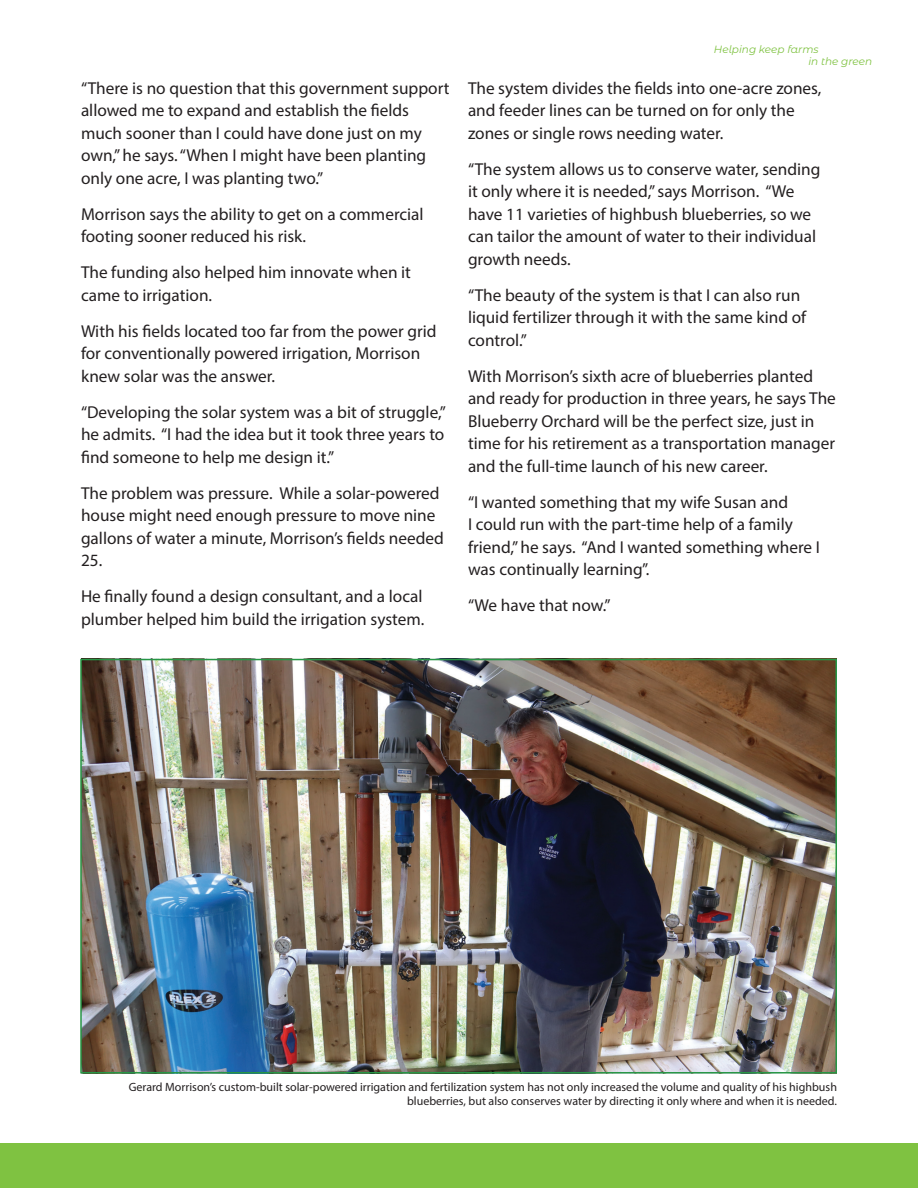
<style>
.page{position:relative;width:918px;height:1188px;background:#fff}
.page>*{position:absolute;margin:0;border:0;box-sizing:border-box;transform-origin:0 0}
.t1{font:17.25px/22.5px "Myriad Pro";color:#231f20}
.t2{font:12px/13.5px "Myriad Pro";color:#231f20;text-align:right}
.t3{font:italic 10.5px/11.9px "Montserrat Alternates";color:#7fc241}
</style>
<div class="page">
<div style="left:0;top:1144px;width:918px;height:44px;background:#7fc241"></div>
<img style="left:83px;top:662px;width:751px;height:409px">
<div style="left:80px;top:659px;width:757px;height:415px;border:2px solid #279645"></div>
<p class="t1" style="left:81px;top:77px;width:370px">“There is no question that this government support allowed me to expand and establish the fields much sooner than I could have done just on my own,” he says. “When I might have been planting only one acre, I was planting two.”</p>
<p class="t1" style="left:81px;top:203px;width:344px">Morrison says the ability to get on a commercial footing sooner reduced his risk.</p>
<p class="t1" style="left:81px;top:261px;width:332px">The funding also helped him innovate when it came to irrigation.</p>
<p class="t1" style="left:81px;top:320px;width:357px">With his fields located too far from the power grid for conventionally powered irrigation, Morrison knew solar was the answer.</p>
<p class="t1" style="left:81px;top:401px;width:366px;text-align:justify">“Developing the solar system was a bit of struggle,” he admits. “I had the idea but it took three years to find someone to help me design it.”</p>
<p class="t1" style="left:81px;top:482px;width:364px">The problem was pressure. While a solar-powered house might need enough pressure to move nine gallons of water a minute, Morrison’s fields needed 25.</p>
<p class="t1" style="left:81px;top:585px;width:345px">He finally found a design consultant, and a local plumber helped him build the irrigation system.</p>
<p class="t3" style="left:808px;top:43px;width:65px;text-indent:-94px">Helping keep farms<br>in the green</p>
<p class="t1" style="left:468px;top:77px;width:355px">The system divides the fields into one-acre zones, and feeder lines can be turned on for only the zones or single rows needing water.</p>
<p class="t1" style="left:468px;top:158px;width:354px">“The system allows us to conserve water, sending it only where it is needed,” says Morrison. “We have 11 varieties of highbush blueberries, so we can tailor the amount of water to their individual growth needs.</p>
<p class="t1" style="left:468px;top:284px;width:340px">“The beauty of the system is that I can also run liquid fertilizer through it with the same kind of control.”</p>
<p class="t1" style="left:468px;top:365px;width:369px">With Morrison’s sixth acre of blueberries planted and ready for production in three years, he says The Blueberry Orchard will be the perfect size, just in time for his retirement as a transportation manager and the full-time launch of his new career.</p>
<p class="t1" style="left:468px;top:490px;width:354px">“I wanted something that my wife Susan and<br>I could run with the part-time help of a family friend,” he says. “And I wanted something where I was continually learning”.</p>
<p class="t1" style="left:468px;top:594px;width:144px">“We have that now.”</p>
<p class="t2" style="left:129px;top:1080px;width:710px">Gerard Morrison’s custom-built solar-powered irrigation and fertilization system has not only increased the volume and quality of his highbush blueberries, but also conserves water by directing it only where and when it is needed.</p>
</div>
